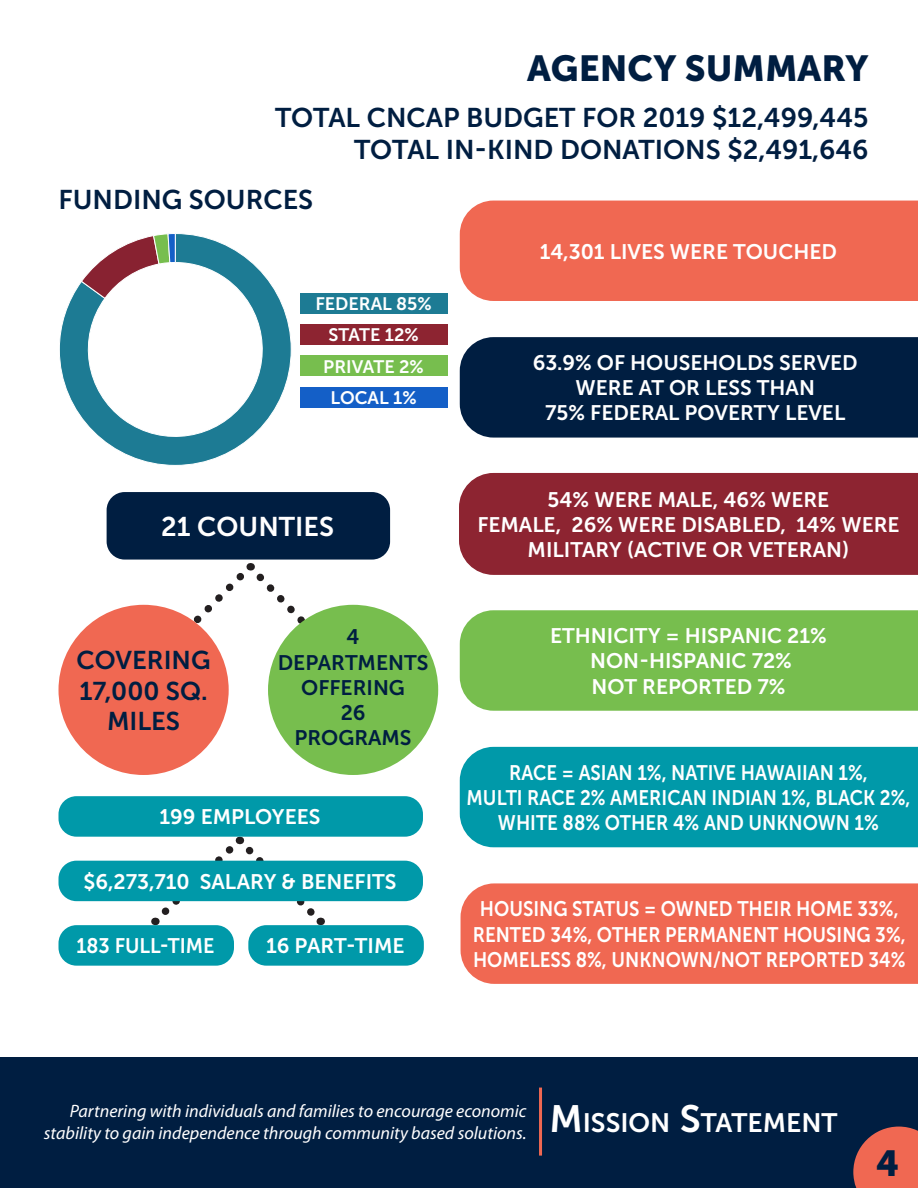
<style>
.page{position:relative;width:918px;height:1188px;background:#fff}
.page>*{position:absolute;margin:0;border:0;box-sizing:border-box;transform-origin:0 0}
.Headline{font:36px "Museo Sans 900";color:#001e41}
.Sub_Heads_2{font:27px/32.4px "Museo Sans 700";color:#001e41;text-align:right}
.Sub_Heads_2-2{font:27px "Museo Sans 700";color:#fff}
.t1{font:26.55px "Museo Sans 700";color:#fff}
.Sub_Heads{font:25.65px/30.8px "Museo Sans 700";color:#001e41;text-align:center}
.Sub_Heads_2-3{font:21px/25.2px "Museo Sans 700";color:#fff;text-align:center}
.Sub_Heads_2-4{font:21px/25.2px "Museo Sans 700";color:#fff;text-align:center;scale:.89 1}
.Sub_Heads-2{font:21px/25.2px "Museo Sans 700";color:#001e41;text-align:center}
.Sub_Heads_2-5{font:21px "Museo Sans 700";color:#fff;scale:.94 1}
.Mission_Statements{font:italic 18px/21.6px "Myriad Pro";color:#fff;text-align:right}
.Sub_Heads_2-6{font:18px "Museo Sans 700";color:#fff}
.s1{font-size:37.95px}
</style>
<div class="page">
<div style="left:0;top:1057px;width:918px;height:131px;background:#001e41"></div>
<svg style="left:853px;top:1127px;width:65px;height:61px;background:#d25e4f"></svg>
<hr style="left:539px;top:1088px;width:3px;height:68px;background:#f06852">
<svg style="left:155px;top:837px;width:171px;height:90px"></svg>
<svg style="left:166px;top:563px;width:171px;height:94px"></svg>
<div style="left:107px;top:492px;width:283px;height:68px;background:#001e41;border-radius:18px"></div>
<div style="left:460px;top:201px;width:458px;height:100px;background:#f06852"></div>
<div style="left:460px;top:337px;width:458px;height:101px;background:#001e41"></div>
<div style="left:459px;top:472px;width:459px;height:103px;background:#8d2431"></div>
<div style="left:460px;top:610px;width:458px;height:101px;background:#77be4e"></div>
<div style="left:460px;top:747px;width:458px;height:100px;background:#0099a9"></div>
<div style="left:59px;top:605px;width:170px;height:170px;background:#f06852;border-radius:50%"></div>
<div style="left:268px;top:605px;width:170px;height:170px;background:#77be4e;border-radius:50%"></div>
<div style="left:58px;top:796px;width:365px;height:41px;background:#0099a9;border-radius:18px"></div>
<div style="left:58px;top:861px;width:365px;height:40px;background:#0099a9;border-radius:18px"></div>
<div style="left:58px;top:925px;width:176px;height:41px;background:#0099a9;border-radius:18px"></div>
<div style="left:248px;top:925px;width:176px;height:41px;background:#0099a9;border-radius:18px"></div>
<svg style="left:59px;top:233px;width:233px;height:233px"></svg>
<svg style="left:80px;top:233px;width:96px;height:67px"></svg>
<div style="left:300px;top:293px;width:147px;height:20px;background:#1d7b94"></div>
<div style="left:300px;top:324px;width:147px;height:21px;background:#8d2431"></div>
<div style="left:300px;top:356px;width:147px;height:20px;background:#77be4e"></div>
<div style="left:300px;top:387px;width:147px;height:20px;background:#145fc7"></div>
<div style="left:461px;top:883px;width:457px;height:101px;background:#f06852"></div>
<p class="Headline" style="left:527px;top:48px;width:343px">AGENCY SUMMARY</p>
<p class="Sub_Heads_2" style="left:275px;top:101px;width:595px">TOTAL CNCAP BUDGET FOR 2019 $12,499,445<br>TOTAL IN-KIND DONATIONS $2,491,646</p>
<p class="Sub_Heads_2" style="left:58px;top:184px;width:256px">FUNDING SOURCES</p>
<p class="Sub_Heads_2-6" style="left:315px;top:294px;width:118px">FEDERAL 85%</p>
<p class="Sub_Heads_2-6" style="left:328px;top:325px;width:92px">STATE 12%</p>
<p class="Sub_Heads_2-6" style="left:323px;top:356px;width:102px">PRIVATE 2%</p>
<p class="Sub_Heads_2-6" style="left:331px;top:388px;width:88px">LOCAL 1%</p>
<p class="Sub_Heads_2-2" style="left:161px;top:512px;width:174px">21 COUNTIES</p>
<p class="Sub_Heads" style="left:77px;top:645px;width:135px">COVERING<br>17,000 SQ.<br>MILES</p>
<p class="Sub_Heads-2" style="left:278px;top:625px;width:152px">4<br>DEPARTMENTS<br>OFFERING<br>26<br>PROGRAMS</p>
<p class="Sub_Heads_2-3" style="left:160px;top:804px;width:162px">199 EMPLOYEES</p>
<p class="Sub_Heads_2-3" style="left:83px;top:869px;width:315px">$6,273,710 SALARY &amp; BENEFITS</p>
<p class="Sub_Heads_2-5" style="left:76px;top:934px;width:149px">183 FULL-TIME</p>
<p class="Sub_Heads_2-3" style="left:266px;top:933px;width:140px">16 PART-TIME</p>
<p class="Sub_Heads_2-3" style="left:540px;top:239px;width:299px">14,301 LIVES WERE TOUCHED</p>
<p class="Sub_Heads_2-3" style="left:533px;top:350px;width:327px">63.9% OF HOUSEHOLDS SERVED<br>WERE AT OR LESS THAN<br>75% FEDERAL POVERTY LEVEL</p>
<p class="Sub_Heads_2-3" style="left:477px;top:487px;width:424px">54% WERE MALE, 46% WERE<br>FEMALE, 26% WERE DISABLED, 14% WERE<br>MILITARY (ACTIVE OR VETERAN)</p>
<p class="Sub_Heads_2-3" style="left:550px;top:623px;width:278px">ETHNICITY = HISPANIC 21%<br>NON-HISPANIC 72%<br>NOT REPORTED 7%</p>
<p class="Sub_Heads_2-4" style="left:467px;top:760px;width:500px">RACE = ASIAN 1%, NATIVE HAWAIIAN 1%,<br>MULTI RACE 2% AMERICAN INDIAN 1%, BLACK 2%,<br>WHITE 88% OTHER 4% AND UNKNOWN 1%</p>
<p class="Sub_Heads_2-4" style="left:473px;top:896px;width:488px">HOUSING STATUS = OWNED THEIR HOME 33%,<br>RENTED 34%, OTHER PERMANENT HOUSING 3%,<br>HOMELESS 8%, UNKNOWN/NOT REPORTED 34%</p>
<p class="Mission_Statements" style="left:44px;top:1100px;width:484px">Partnering with individuals and families to encourage economic stability to gain independence through community based solutions.</p>
<p class="t1" style="left:549px;top:1108px;width:290px"><span class="s1">M</span>ISSION <span class="s1">S</span>TATEMENT</p>
<p class="Headline" style="left:876px;top:1143px;width:25px">4</p>
</div>
